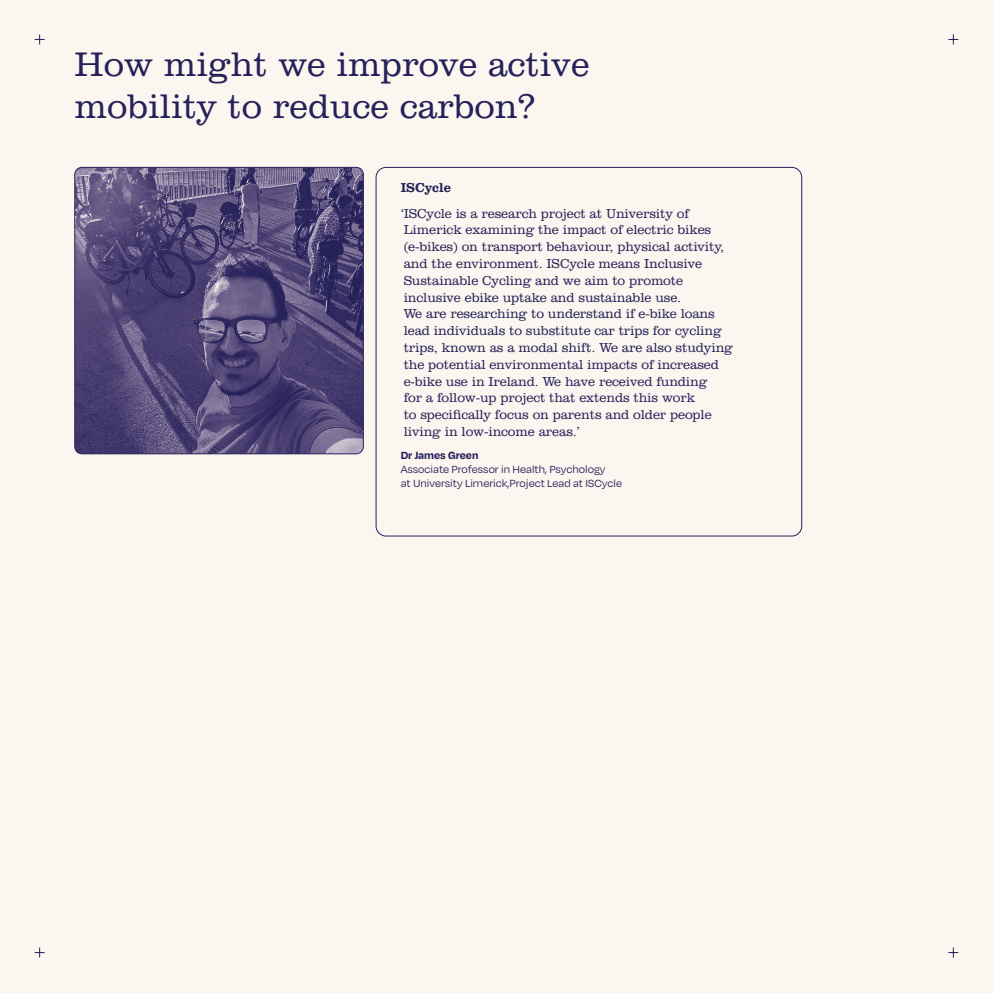
<style>
.page{position:relative;width:993px;height:993px;background:#fff}
.page>*{position:absolute;margin:0;border:0;box-sizing:border-box;transform-origin:0 0}
.t1{font:300 35px/42px "Clarendon BT Pro";color:#25225a}
.t2{font:300 13.3px/16.8px "Clarendon BT Pro";letter-spacing:-.01em;color:#25225a}
.t3{font:700 13.3px "Clarendon BT Pro";color:#25225a}
.t4{font:11.9px/14px "Degular";color:#25225a}
.t5{font:700 11.9px "Degular";color:#25225a}
</style>
<div class="page">
<div style="left:0;top:0;width:992px;height:992px;background:#fbf6ef"></div>
<img style="left:75px;top:167px;width:288px;height:286px">
<div style="left:75px;top:167px;width:288px;height:287px;border:1px solid #25225a;border-radius:7px"></div>
<svg style="left:35px;top:34px;width:10px;height:10px"></svg>
<svg style="left:948px;top:34px;width:9px;height:10px"></svg>
<svg style="left:948px;top:947px;width:9px;height:10px"></svg>
<svg style="left:35px;top:947px;width:10px;height:10px"></svg>
<h1 class="t1" style="left:75px;top:42px;width:516px">How might we improve active mobility to reduce carbon?</h1>
<p class="t3" style="left:400px;top:179px;width:52px">ISCycle</p>
<p class="t2" style="left:400px;top:204px;width:333px">‘ISCycle is a research project at University of Limerick examining the impact of electric bikes (e-bikes) on transport behaviour, physical activity, and the environment. ISCycle means Inclusive Sustainable Cycling and we aim to promote inclusive ebike uptake and sustainable use.<br>We are researching to understand if e-bike loans lead individuals to substitute car trips for cycling trips, known as a modal shift. We are also studying the potential environmental impacts of increased e-bike use in Ireland. We have received funding<br>for a follow-up project that extends this work<br>to specifically focus on parents and older people living in low-income areas.’</p>
<p class="t5" style="left:400px;top:447px;width:79px">Dr James Green</p>
<p class="t4" style="left:400px;top:461px;width:223px">Associate Professor in Health, Psychology<br>at University Limerick,Project Lead at ISCycle</p>
</div>
